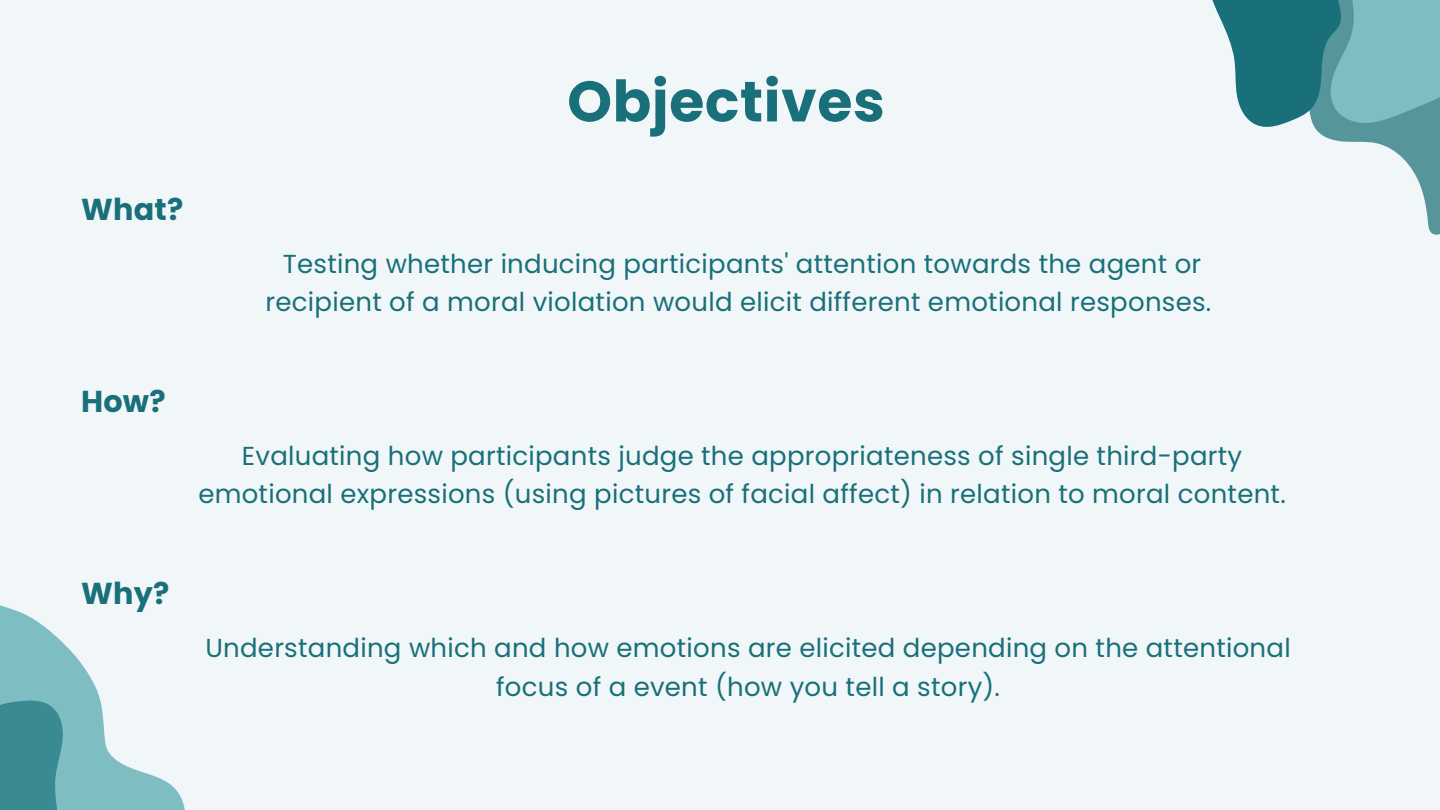
<style>
.page{position:relative;width:1440px;height:810px;background:#f1f7f8}
.page>*{position:absolute;margin:0;border:0;box-sizing:border-box;transform-origin:0 0}
.t1{font:700 57px "Poppins";letter-spacing:.01em;color:#19707a}
.t2{font:700 30.2px "Poppins";letter-spacing:.01em;color:#19707a}
.t3{font:26px/38.2px "Poppins";letter-spacing:.01em;color:#19707a;text-align:center}
</style>
<div class="page">
<svg style="left:1322px;top:135px;width:118px;height:100px"></svg>
<svg style="left:1212px;top:0;width:228px;height:135px;background:#60a1a8"></svg>
<svg style="left:0;top:605px;width:185px;height:205px"></svg>
<svg style="left:0;top:689px;width:80px;height:121px;background:#519ba3"></svg>
<h2 class="t2" style="left:81px;top:188px;width:104px">What?</h2>
<h1 class="t1" style="left:567px;top:62px;width:319px">Objectives</h1>
<p class="t3" style="left:266px;top:245px;width:947px">Testing whether inducing participants' attention towards the agent or recipient of a moral violation would elicit different emotional responses.</p>
<p class="t2" style="left:81px;top:380px;width:86px">How?</p>
<h2 class="t2" style="left:81px;top:573px;width:90px">Why?</h2>
<p class="t3" style="left:198px;top:437px;width:1089px">Evaluating how participants judge the appropriateness of single third-party emotional expressions (using pictures of facial affect) in relation to moral content.</p>
<p class="t3" style="left:205px;top:629px;width:1087px">Understanding which and how emotions are elicited depending on the attentional focus of a event (how you tell a story).</p>
</div>
